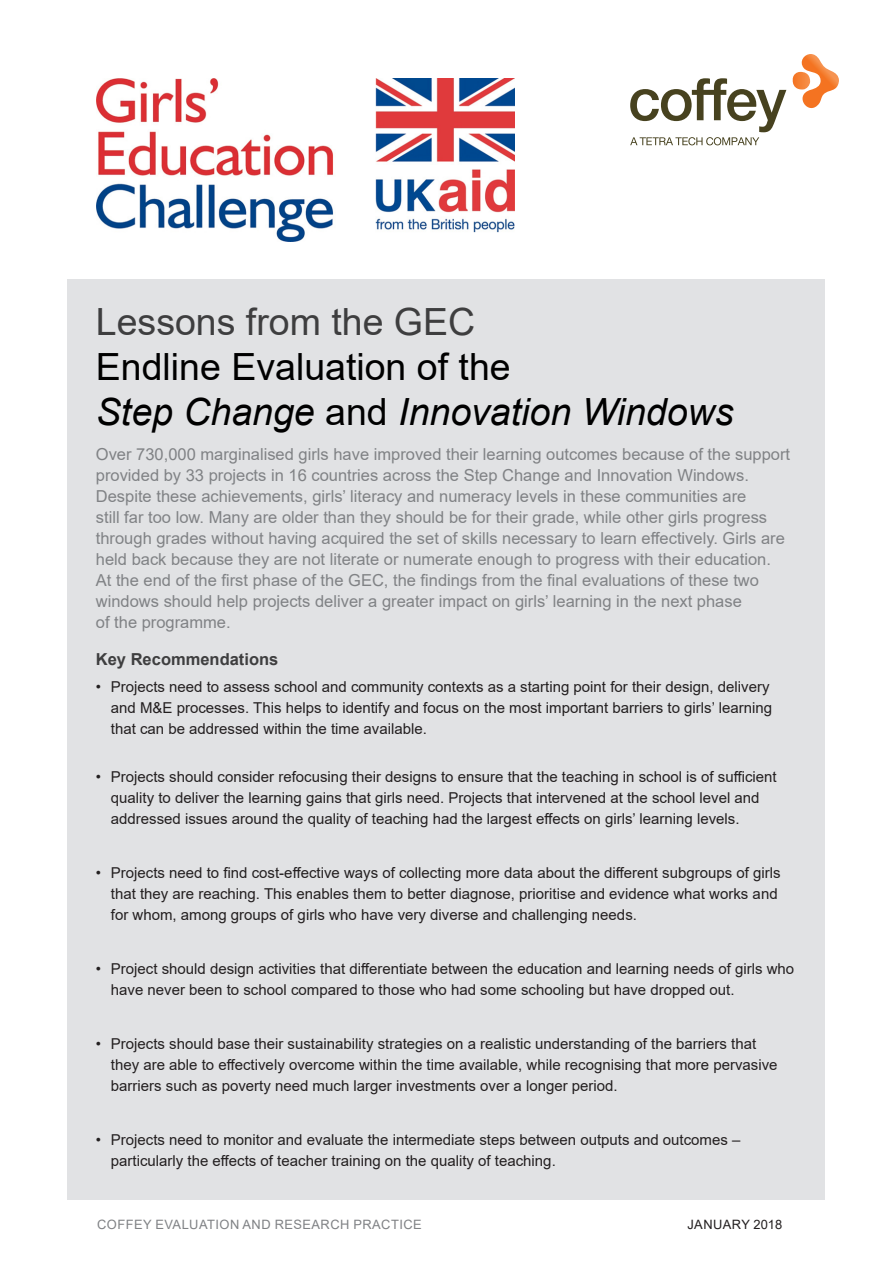
<style>
.page{position:relative;width:893px;height:1263px;background:#fff}
.page>*{position:absolute;margin:0;border:0;box-sizing:border-box;transform-origin:0 0}
.t1{font:italic 37.5px "Arial";color:#000}
.t2{font:37.5px "Arial";color:#000}
.t3{font:37.5px "Arial";color:#3e3e3f}
.Bullets{font:16.5px/21px "Arial";color:#808285}
.text{font:700 16.5px "Arial";color:#3e3e3f}
.t4{font:15px/21px "Arial";color:#231f20}
.Bullets-2{font:12.9px "Arial";letter-spacing:.035em;color:#808285}
.Bullets-3{font:12.9px "Arial";letter-spacing:.035em;color:#231f20}
.s1{font-style:normal}
</style>
<div class="page">
<svg style="left:630px;top:54px;width:209px;height:91px"></svg>
<div style="left:67px;top:279px;width:758px;height:921px;background:#e1e2e4"></div>
<img style="left:96px;top:79px;width:418px;height:163px">
<p class="t3" style="left:96px;top:296px;width:381px">Lessons from the GEC</p>
<p class="t2" style="left:96px;top:341px;width:416px">Endline Evaluation of the</p>
<p class="t1" style="left:96px;top:387px;width:639px">Step Change <span class="s1">and</span> Innovation Windows</p>
<p class="Bullets" style="left:96px;top:444px;width:696px">Over 730,000 marginalised girls have improved their learning outcomes because of the support provided by 33 projects in 16 countries across the Step Change and Innovation Windows.<br>Despite these achievements, girls’ literacy and numeracy levels in these communities are<br>still far too low. Many are older than they should be for their grade, while other girls progress through grades without having acquired the set of skills necessary to learn effectively. Girls are held back because they are not literate or numerate enough to progress with their education.<br>At the end of the first phase of the GEC, the findings from the final evaluations of these two windows should help projects deliver a greater impact on girls’ learning in the next phase<br>of the programme.</p>
<p class="text" style="left:96px;top:647px;width:184px">Key Recommendations</p>
<p class="t4" style="left:111px;top:676px;width:663px;text-indent:-15px">• Projects need to assess school and community contexts as a starting point for their design, delivery and M&amp;E processes. This helps to identify and focus on the most important barriers to girls’ learning that can be addressed within the time available.</p>
<p class="t4" style="left:111px;top:766px;width:667px;text-indent:-15px">• Projects should consider refocusing their designs to ensure that the teaching in school is of sufficient quality to deliver the learning gains that girls need. Projects that intervened at the school level and addressed issues around the quality of teaching had the largest effects on girls’ learning levels.</p>
<p class="t4" style="left:111px;top:862px;width:671px;text-indent:-15px">• Projects need to find cost-effective ways of collecting more data about the different subgroups of girls that they are reaching. This enables them to better diagnose, prioritise and evidence what works and for whom, among groups of girls who have very diverse and challenging needs.</p>
<p class="t4" style="left:111px;top:958px;width:685px;text-indent:-15px">• Project should design activities that differentiate between the education and learning needs of girls who have never been to school compared to those who had some schooling but have dropped out.</p>
<p class="t4" style="left:111px;top:1033px;width:668px;text-indent:-15px">• Projects should base their sustainability strategies on a realistic understanding of the barriers that they are able to effectively overcome within the time available, while recognising that more pervasive barriers such as poverty need much larger investments over a longer period.</p>
<p class="t4" style="left:111px;top:1129px;width:631px;text-indent:-15px">• Projects need to monitor and evaluate the intermediate steps between outputs and outcomes – particularly the effects of teacher training on the quality of teaching.</p>
<p class="Bullets-2" style="left:97px;top:1215px;width:326px">COFFEY EVALUATION AND RESEARCH PRACTICE</p>
<p class="Bullets-3" style="left:687px;top:1215px;width:96px">JANUARY 2018</p>
</div>
